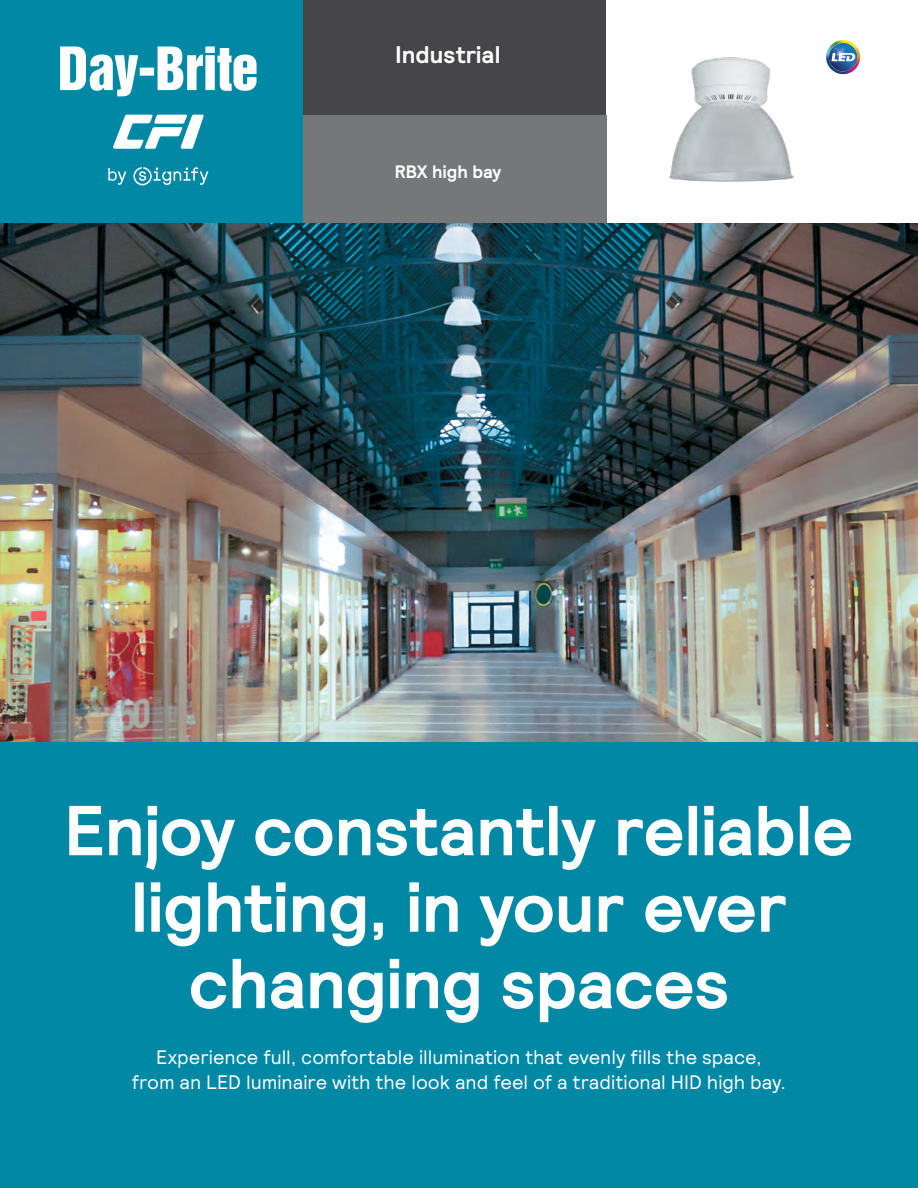
<style>
.page{position:relative;width:918px;height:1188px;background:#fff}
.page>*{position:absolute;margin:0;border:0;box-sizing:border-box;transform-origin:0 0}
.t1{font:700 70.5px/76.5px "Relative";letter-spacing:-.005em;color:#fff;text-align:center}
.t2{font:700 24px "Relative";letter-spacing:.005em;color:#fff}
.t3{font:19.5px/25.5px "Relative";color:#fff;text-align:center}
.t4{font:700 18px "Relative";color:#fff}
</style>
<div class="page">
<img style="left:0;top:223px;width:918px;height:519px">
<div style="left:0;top:742px;width:918px;height:446px;background:#0088a5"></div>
<div style="left:0;top:0;width:303px;height:223px;background:#0088a5"></div>
<div style="left:303px;top:0;width:303px;height:116px;background:#464547"></div>
<div style="left:303px;top:116px;width:303px;height:107px;background:#757779"></div>
<svg style="left:60px;top:46px;width:197px;height:103px"></svg>
<svg style="left:108px;top:167px;width:100px;height:18px"></svg>
<svg style="left:825px;top:39px;width:36px;height:36px"></svg>
<svg style="left:826px;top:40px;width:33px;height:34px"></svg>
<img style="left:669px;top:57px;width:125px;height:125px">
<p class="t2" style="left:396px;top:39px;width:106px">Industrial</p>
<p class="t4" style="left:395px;top:160px;width:108px">RBX high bay</p>
<h1 class="t1" style="left:64px;top:792px;width:791px">Enjoy constantly reliable lighting, in your ever changing spaces</h1>
<p class="t3" style="left:132px;top:1043px;width:656px">Experience full, comfortable illumination that evenly fills the space,<br>from an LED luminaire with the look and feel of a traditional HID high bay.</p>
</div>
